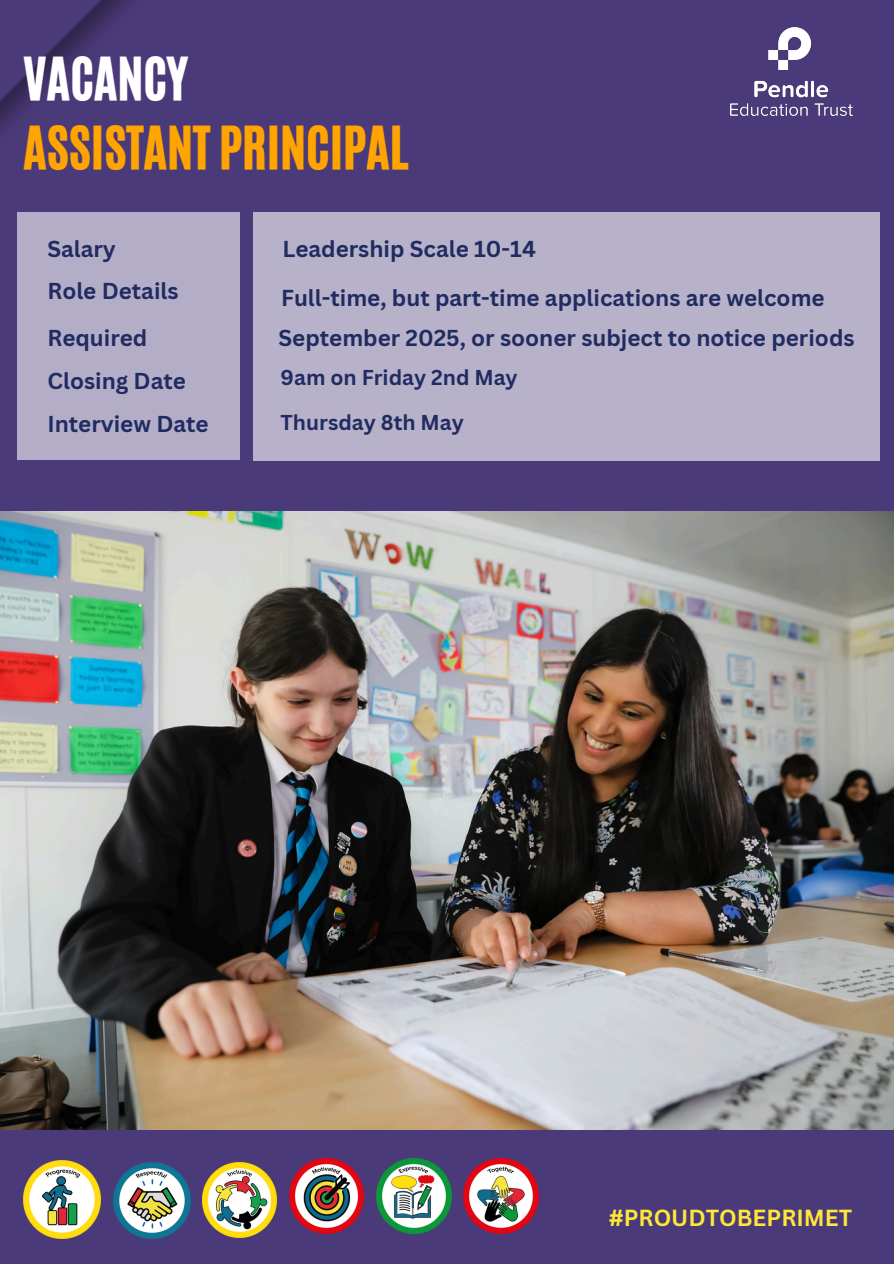
<style>
.page{position:relative;width:894px;height:1264px;background:#fff}
.page>*{position:absolute;margin:0;border:0;box-sizing:border-box;transform-origin:0 0}
.t1{font:49.8px/68.7px "CA Generated";color:#ffa400}
.t2{font:700 22.65px "Canva Sans";color:#fee739}
.t3{font:700 22.35px "Canva Sans";color:#202b60}
.t4{font:700 21px "Canva Sans";color:#202b60}
.s1{color:#fff}
</style>
<div class="page">
<div style="left:0;top:0;width:893px;height:1263px;background:#4b3a79"></div>
<img style="left:0;top:0;width:336px;height:461px">
<img style="left:730px;top:28px;width:121px;height:87px">
<img style="left:23px;top:1160px;width:78px;height:78px">
<img style="left:114px;top:1162px;width:76px;height:76px">
<img style="left:202px;top:1162px;width:75px;height:75px">
<img style="left:289px;top:1158px;width:75px;height:74px">
<img style="left:376px;top:1158px;width:75px;height:74px">
<img style="left:464px;top:1158px;width:74px;height:74px">
<img style="left:0;top:511px;width:893px;height:618px">
<div style="left:18px;top:212px;width:222px;height:248px;background:#b4adc7"></div>
<div style="left:253px;top:212px;width:626px;height:248px;background:#b7b1c9"></div>
<p class="t1" style="left:23px;top:45px;width:386px"><span class="s1">VACANCY<br></span>ASSISTANT PRINCIPAL</p>
<p class="t3" style="left:47px;top:233px;width:70px">Salary</p>
<p class="t3" style="left:47px;top:275px;width:133px">Role Details</p>
<p class="t3" style="left:47px;top:322px;width:101px">Required</p>
<p class="t3" style="left:47px;top:365px;width:140px">Closing Date</p>
<p class="t3" style="left:282px;top:233px;width:255px">Leadership Scale 10-14</p>
<p class="t3" style="left:281px;top:282px;width:545px">Full-time, but part-time applications are welcome</p>
<p class="t3" style="left:278px;top:322px;width:577px">September 2025, or sooner subject to notice periods</p>
<h1 class="t4" style="left:280px;top:362px;width:238px">9am on Friday 2nd May</h1>
<p class="t3" style="left:47px;top:408px;width:163px">Interview Date</p>
<p class="t4" style="left:280px;top:407px;width:185px">Thursday 8th May</p>
<p class="t2" style="left:608px;top:1201px;width:245px">#PROUDTOBEPRIMET</p>
</div>
